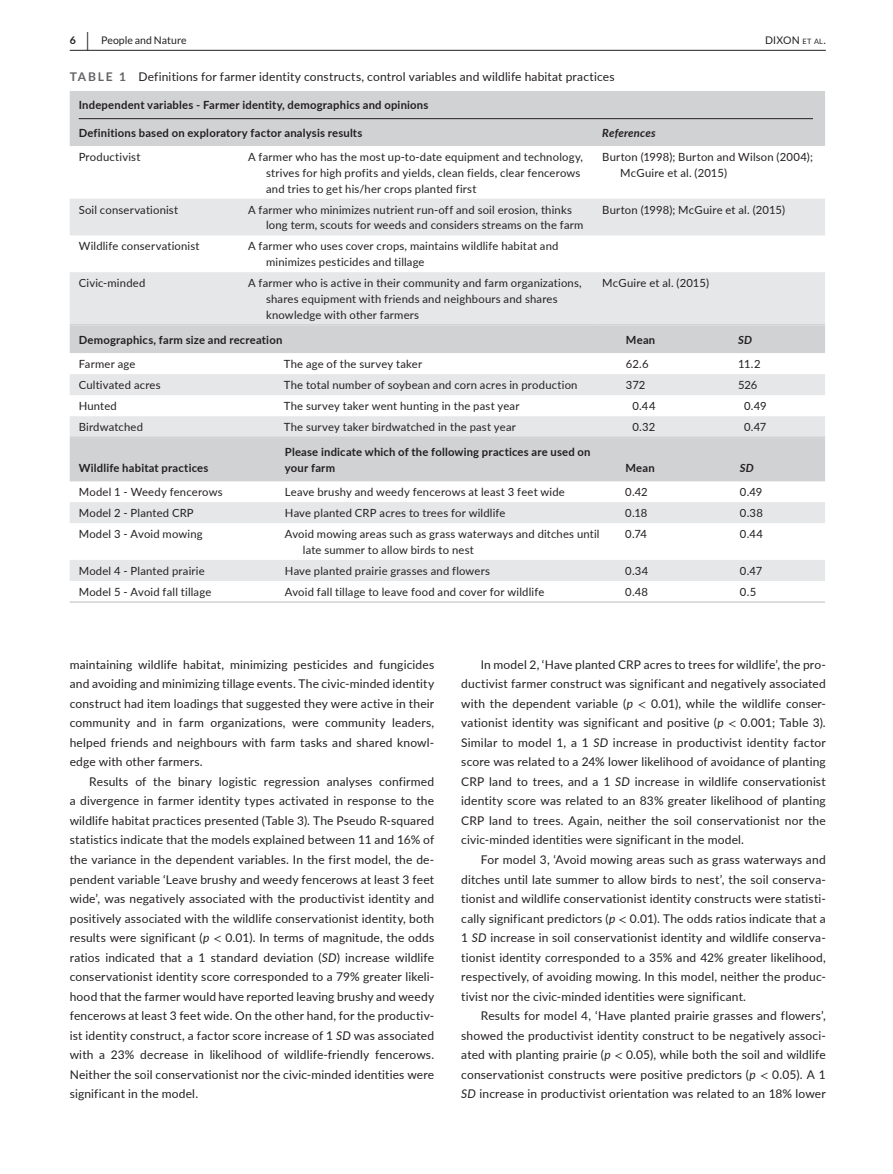
<style>
.page{position:relative;width:893px;height:1174px;background:#fff}
.page>*{position:absolute;margin:0;border:0;box-sizing:border-box;transform-origin:0 0}
.t1{font:12px/19.5px "Lato";letter-spacing:.015em;color:#231f20;text-align:justify}
.t2{font:11.25px/15.8px "Lato";letter-spacing:.015em;color:#231f20}
.t3{font:700 11.25px/15.8px "Lato";letter-spacing:.02em;color:#231f20}
.t4{font:italic 700 11.25px "Lato";letter-spacing:.015em;color:#231f20}
.t5{font:10.5px "Lato";color:#231f20}
.t6{font:10.5px "Lato";letter-spacing:.02em;color:#231f20}
.t7{font:700 10.5px "Lato";color:#231f20}
.s1{font-size:19.5px}
.s2{font-size:7.35px}
.s3{font-weight:700;color:#636366}
.s4{font-style:italic}
.s5{font-family:"STIX"}
</style>
<div class="page">
<hr style="left:70px;top:50px;width:756px;height:1px;background:#231f20">
<div style="left:70px;top:91px;width:755px;height:55px;background:#d1d2d4"></div>
<svg style="left:70px;top:199px;width:755px;height:125px;fill:#e6e7e9"></svg>
<hr style="left:70px;top:324px;width:169px;height:1px;background:#d1d2d4">
<hr style="left:239px;top:324px;width:354px;height:1px;background:#d1d2d4">
<hr style="left:593px;top:324px;width:232px;height:1px;background:#d1d2d4">
<hr style="left:79px;top:118px;width:734px;height:1px;background:#231f20">
<div style="left:70px;top:325px;width:755px;height:28px;background:#d1d2d4"></div>
<svg style="left:70px;top:374px;width:755px;height:62px;fill:#e6e7e9"></svg>
<hr style="left:70px;top:436px;width:205px;height:2px;background:#d1d2d4">
<hr style="left:275px;top:436px;width:342px;height:2px;background:#d1d2d4">
<hr style="left:617px;top:436px;width:112px;height:2px;background:#d1d2d4">
<hr style="left:729px;top:436px;width:96px;height:2px;background:#d1d2d4">
<div style="left:70px;top:438px;width:755px;height:43px;background:#d1d2d4"></div>
<svg style="left:70px;top:502px;width:755px;height:79px;fill:#e6e7e9"></svg>
<hr style="left:70px;top:601px;width:206px;height:2px;background:#d1d2d4">
<hr style="left:276px;top:601px;width:340px;height:2px;background:#d1d2d4">
<hr style="left:616px;top:601px;width:115px;height:2px;background:#d1d2d4">
<hr style="left:731px;top:601px;width:94px;height:2px;background:#d1d2d4">
<p class="t7" style="left:70px;top:33px;width:21px">6 <span class="s1">|</span></p>
<p class="t5" style="left:101px;top:35px;width:87px">People and Nature</p>
<p class="t6" style="left:765px;top:33px;width:62px">DIXON <span class="s2">et al</span>.</p>
<p class="t1" style="left:70px;top:67px;width:546px"><span class="s3">TABLE 1</span> Definitions for farmer identity constructs, control variables and wildlife habitat practices</p>
<p class="t3" style="left:79px;top:97px;width:351px">Independent variables - Farmer identity, demographics and opinions</p>
<p class="t3" style="left:79px;top:124px;width:285px">Definitions based on exploratory factor analysis results</p>
<p class="t4" style="left:602px;top:124px;width:55px">References</p>
<p class="t2" style="left:79px;top:149px;width:63px">Productivist</p>
<p class="t2" style="left:266px;top:149px;width:318px;text-indent:-18px">A farmer who has the most up-to-date equipment and technology, strives for high profits and yields, clean fields, clear fencerows and tries to get his/her crops planted first</p>
<p class="t2" style="left:620px;top:149px;width:194px;text-indent:-18px">Burton (1998); Burton and Wilson (2004);<br>McGuire et al. (2015)</p>
<p class="t2" style="left:79px;top:201px;width:101px">Soil conservationist</p>
<p class="t2" style="left:266px;top:201px;width:319px;text-indent:-18px">A farmer who minimizes nutrient run-off and soil erosion, thinks long term, scouts for weeds and considers streams on the farm</p>
<p class="t2" style="left:602px;top:201px;width:184px">Burton (1998); McGuire et al. (2015)</p>
<p class="t2" style="left:79px;top:238px;width:122px">Wildlife conservationist</p>
<p class="t2" style="left:266px;top:238px;width:294px;text-indent:-18px">A farmer who uses cover crops, maintains wildlife habitat and minimizes pesticides and tillage</p>
<p class="t2" style="left:79px;top:275px;width:68px">Civic-minded</p>
<p class="t2" style="left:266px;top:275px;width:317px;text-indent:-18px">A farmer who is active in their community and farm organizations, shares equipment with friends and neighbours and shares knowledge with other farmers</p>
<p class="t2" style="left:602px;top:275px;width:108px">McGuire et al. (2015)</p>
<p class="t3" style="left:79px;top:331px;width:205px">Demographics, farm size and recreation</p>
<p class="t3" style="left:626px;top:331px;width:31px">Mean</p>
<p class="t4" style="left:738px;top:331px;width:15px">SD</p>
<p class="t2" style="left:79px;top:356px;width:58px">Farmer age</p>
<p class="t2" style="left:284px;top:356px;width:140px">The age of the survey taker</p>
<p class="t2" style="left:626px;top:356px;width:24px">62.6</p>
<p class="t2" style="left:738px;top:356px;width:24px">11.2</p>
<p class="t2" style="left:79px;top:377px;width:83px">Cultivated acres</p>
<p class="t2" style="left:284px;top:377px;width:295px">The total number of soybean and corn acres in production</p>
<p class="t2" style="left:626px;top:377px;width:21px">372</p>
<p class="t2" style="left:738px;top:377px;width:21px">526</p>
<p class="t2" style="left:79px;top:398px;width:40px">Hunted</p>
<p class="t2" style="left:284px;top:398px;width:237px">The survey taker went hunting in the past year</p>
<p class="t2" style="left:632px;top:398px;width:25px">0.44</p>
<p class="t2" style="left:744px;top:398px;width:24px">0.49</p>
<p class="t2" style="left:79px;top:419px;width:66px">Birdwatched</p>
<p class="t2" style="left:284px;top:419px;width:233px">The survey taker birdwatched in the past year</p>
<p class="t2" style="left:632px;top:419px;width:24px">0.32</p>
<p class="t2" style="left:744px;top:419px;width:24px">0.47</p>
<p class="t3" style="left:79px;top:459px;width:131px">Wildlife habitat practices</p>
<p class="t3" style="left:285px;top:444px;width:307px">Please indicate which of the following practices are used on your farm</p>
<p class="t3" style="left:625px;top:459px;width:31px">Mean</p>
<p class="t4" style="left:740px;top:460px;width:15px">SD</p>
<p class="t2" style="left:79px;top:483px;width:145px">Model 1 - Weedy fencerows</p>
<p class="t2" style="left:285px;top:483px;width:281px">Leave brushy and weedy fencerows at least 3 feet wide</p>
<p class="t2" style="left:625px;top:483px;width:24px">0.42</p>
<p class="t2" style="left:740px;top:483px;width:24px">0.49</p>
<p class="t2" style="left:79px;top:504px;width:116px">Model 2 - Planted CRP</p>
<p class="t2" style="left:285px;top:504px;width:222px">Have planted CRP acres to trees for wildlife</p>
<p class="t2" style="left:625px;top:504px;width:24px">0.18</p>
<p class="t2" style="left:740px;top:504px;width:25px">0.38</p>
<p class="t2" style="left:79px;top:526px;width:125px">Model 3 - Avoid mowing</p>
<p class="t2" style="left:303px;top:526px;width:298px;text-indent:-18px">Avoid mowing areas such as grass waterways and ditches until late summer to allow birds to nest</p>
<p class="t2" style="left:625px;top:526px;width:23px">0.74</p>
<p class="t2" style="left:740px;top:526px;width:25px">0.44</p>
<p class="t2" style="left:79px;top:562px;width:127px">Model 4 - Planted prairie</p>
<p class="t2" style="left:285px;top:562px;width:207px">Have planted prairie grasses and flowers</p>
<p class="t2" style="left:625px;top:562px;width:25px">0.34</p>
<p class="t2" style="left:740px;top:562px;width:24px">0.47</p>
<p class="t2" style="left:79px;top:583px;width:134px">Model 5 - Avoid fall tillage</p>
<p class="t2" style="left:285px;top:583px;width:261px">Avoid fall tillage to leave food and cover for wildlife</p>
<p class="t2" style="left:625px;top:583px;width:24px">0.48</p>
<p class="t2" style="left:740px;top:583px;width:18px">0.5</p>
<p class="t1" style="left:70px;top:654px;width:366px">maintaining wildlife habitat, minimizing pesticides and fungicides and avoiding and minimizing tillage events. The civic-minded identity construct had item loadings that suggested they were active in their community and in farm organizations, were community leaders, helped friends and neighbours with farm tasks and shared knowl&shy;edge with other farmers.</p>
<p class="t1" style="left:70px;top:771px;width:366px;text-indent:20px">Results of the binary logistic regression analyses confirmed a divergence in farmer identity types activated in response to the wildlife habitat practices presented (Table 3). The Pseudo R-squared statistics indicate that the models explained between 11 and 16% of the variance in the dependent variables. In the first model, the de&shy;pendent variable ‘Leave brushy and weedy fencerows at least 3 feet wide’, was negatively associated with the productivist identity and positively associated with the wildlife conservationist identity, both results were significant (<span class="s4">p</span> <span class="s5">&lt;</span> 0.01). In terms of magnitude, the odds ratios indicated that a 1 standard deviation (<span class="s4">SD</span>) increase wildlife conservationist identity score corresponded to a 79% greater likeli&shy;hood that the farmer would have reported leaving brushy and weedy fencerows at least 3 feet wide. On the other hand, for the productiv&shy;ist identity construct, a factor score increase of 1 <span class="s4">SD</span> was associated with a 23% decrease in likelihood of wildlife-friendly fencerows.<br>Neither the soil conservationist nor the civic-minded identities were significant in the model.</p>
<p class="t1" style="left:461px;top:654px;width:366px;text-indent:20px">In model 2, ‘Have planted CRP acres to trees for wildlife’, the pro&shy;ductivist farmer construct was significant and negatively associated with the dependent variable (<span class="s4">p</span> <span class="s5">&lt;</span> 0.01), while the wildlife conser&shy;vationist identity was significant and positive (<span class="s4">p</span> <span class="s5">&lt;</span> 0.001; Table 3).<br>Similar to model 1, a 1 <span class="s4">SD</span> increase in productivist identity factor score was related to a 24% lower likelihood of avoidance of planting CRP land to trees, and a 1 <span class="s4">SD</span> increase in wildlife conservationist identity score was related to an 83% greater likelihood of planting CRP land to trees. Again, neither the soil conservationist nor the civic-minded identities were significant in the model.</p>
<p class="t1" style="left:461px;top:849px;width:366px;text-indent:20px">For model 3, ‘Avoid mowing areas such as grass waterways and ditches until late summer to allow birds to nest’, the soil conserva&shy;tionist and wildlife conservationist identity constructs were statisti&shy;cally significant predictors (<span class="s4">p</span> <span class="s5">&lt;</span> 0.01). The odds ratios indicate that a 1 <span class="s4">SD</span> increase in soil conservationist identity and wildlife conserva&shy;tionist identity corresponded to a 35% and 42% greater likelihood, respectively, of avoiding mowing. In this model, neither the produc&shy;tivist nor the civic-minded identities were significant.</p>
<p class="t1" style="left:461px;top:1005px;width:366px;text-indent:20px">Results for model 4, ‘Have planted prairie grasses and flowers’, showed the productivist identity construct to be negatively associ&shy;ated with planting prairie (<span class="s4">p</span> <span class="s5">&lt;</span> 0.05), while both the soil and wildlife conservationist constructs were positive predictors (<span class="s4">p</span> <span class="s5">&lt;</span> 0.05). A 1<br><span class="s4">SD</span> increase in productivist orientation was related to an 18% lower</p>
</div>
